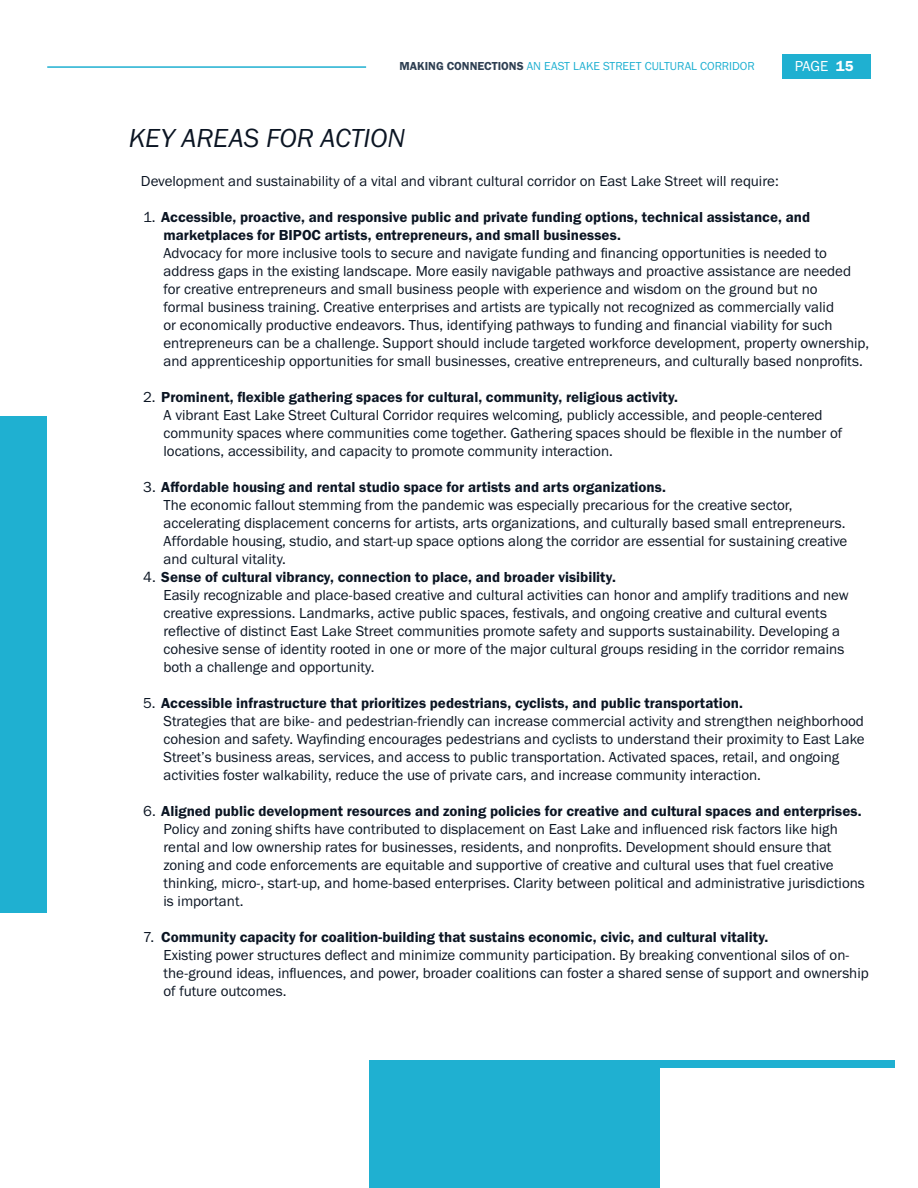
<style>
.page{position:relative;width:918px;height:1188px;background:#fff}
.page>*{position:absolute;margin:0;border:0;box-sizing:border-box;transform-origin:0 0}
.t1{font:27px "Franklin Gothic URW Boo Ita";letter-spacing:-.005em;color:#0b1523}
.t2{font:15px/18px "Franklin Gothic URW Boo";color:#0b1523}
.t3{font:15px "Franklin Gothic URW Boo";color:#fff}
.t4{font:12px "Franklin Gothic URW Boo";color:#1fb0d1}
.s1{font-family:"Franklin Gothic URW Dem";color:#2e3f52}
.s2{font-family:"Franklin Gothic URW Dem"}
</style>
<div class="page">
<div style="left:782px;top:54px;width:89px;height:24px;background:#1fb0d1"></div>
<hr style="left:47px;top:66px;width:319px;height:2px;background:#1fb0d1">
<div style="left:0;top:416px;width:47px;height:496px;background:#1fb0d1"></div>
<div style="left:369px;top:1060px;width:290px;height:128px;background:#1fb0d1"></div>
<div style="left:369px;top:1060px;width:525px;height:8px;background:#1fb0d1"></div>
<p class="t4" style="left:400px;top:59px;width:357px"><span class="s1">MAKING CONNECTIONS</span> AN EAST LAKE STREET CULTURAL CORRIDOR</p>
<p class="t3" style="left:795px;top:57px;width:60px">PAGE <span class="s2">15</span></p>
<p class="t1" style="left:129px;top:121px;width:278px">KEY AREAS FOR ACTION</p>
<p class="t2" style="left:141px;top:172px;width:640px">Development and sustainability of a vital and vibrant cultural corridor on East Lake Street will require:</p>
<p class="t2" style="left:163px;top:208px;width:707px;text-indent:-20px">1. <span class="s2">Accessible, proactive, and responsive public and private funding options, technical assistance, and marketplaces for BIPOC artists, entrepreneurs, and small businesses.<br></span>Advocacy for more inclusive tools to secure and navigate funding and financing opportunities is needed to address gaps in the existing landscape. More easily navigable pathways and proactive assistance are needed for creative entrepreneurs and small business people with experience and wisdom on the ground but no<br>formal business training. Creative enterprises and artists are typically not recognized as commercially valid<br>or economically productive endeavors. Thus, identifying pathways to funding and financial viability for such entrepreneurs can be a challenge. Support should include targeted workforce development, property ownership, and apprenticeship opportunities for small businesses, creative entrepreneurs, and culturally based nonprofits.</p>
<p class="t2" style="left:163px;top:388px;width:680px;text-indent:-20px">2. <span class="s2">Prominent, flexible gathering spaces for cultural, community, religious activity.<br></span>A vibrant East Lake Street Cultural Corridor requires welcoming, publicly accessible, and people-centered community spaces where communities come together. Gathering spaces should be flexible in the number of locations, accessibility, and capacity to promote community interaction.</p>
<p class="t2" style="left:163px;top:478px;width:685px;text-indent:-20px">3. <span class="s2">Affordable housing and rental studio space for artists and arts organizations.<br></span>The economic fallout stemming from the pandemic was especially precarious for the creative sector, accelerating displacement concerns for artists, arts organizations, and culturally based small entrepreneurs.<br>Affordable housing, studio, and start-up space options along the corridor are essential for sustaining creative and cultural vitality.</p>
<p class="t2" style="left:163px;top:568px;width:687px;text-indent:-20px">4. <span class="s2">Sense of cultural vibrancy, connection to place, and broader visibility.<br></span>Easily recognizable and place-based creative and cultural activities can honor and amplify traditions and new creative expressions. Landmarks, active public spaces, festivals, and ongoing creative and cultural events reflective of distinct East Lake Street communities promote safety and supports sustainability. Developing a cohesive sense of identity rooted in one or more of the major cultural groups residing in the corridor remains both a challenge and opportunity.</p>
<p class="t2" style="left:163px;top:694px;width:703px;text-indent:-20px">5. <span class="s2">Accessible infrastructure that prioritizes pedestrians, cyclists, and public transportation.<br></span>Strategies that are bike- and pedestrian-friendly can increase commercial activity and strengthen neighborhood cohesion and safety. Wayfinding encourages pedestrians and cyclists to understand their proximity to East Lake Street’s business areas, services, and access to public transportation. Activated spaces, retail, and ongoing activities foster walkability, reduce the use of private cars, and increase community interaction.</p>
<p class="t2" style="left:163px;top:802px;width:703px;text-indent:-20px">6. <span class="s2">Aligned public development resources and zoning policies for creative and cultural spaces and enterprises.<br></span>Policy and zoning shifts have contributed to displacement on East Lake and influenced risk factors like high rental and low ownership rates for businesses, residents, and nonprofits. Development should ensure that zoning and code enforcements are equitable and supportive of creative and cultural uses that fuel creative thinking, micro-, start-up, and home-based enterprises. Clarity between political and administrative jurisdictions is important.</p>
<p class="t2" style="left:163px;top:928px;width:707px;text-indent:-20px">7. <span class="s2">Community capacity for coalition-building that sustains economic, civic, and cultural vitality.<br></span>Existing power structures deflect and minimize community participation. By breaking conventional silos of on&shy;the-ground ideas, influences, and power, broader coalitions can foster a shared sense of support and ownership of future outcomes.</p>
</div>
